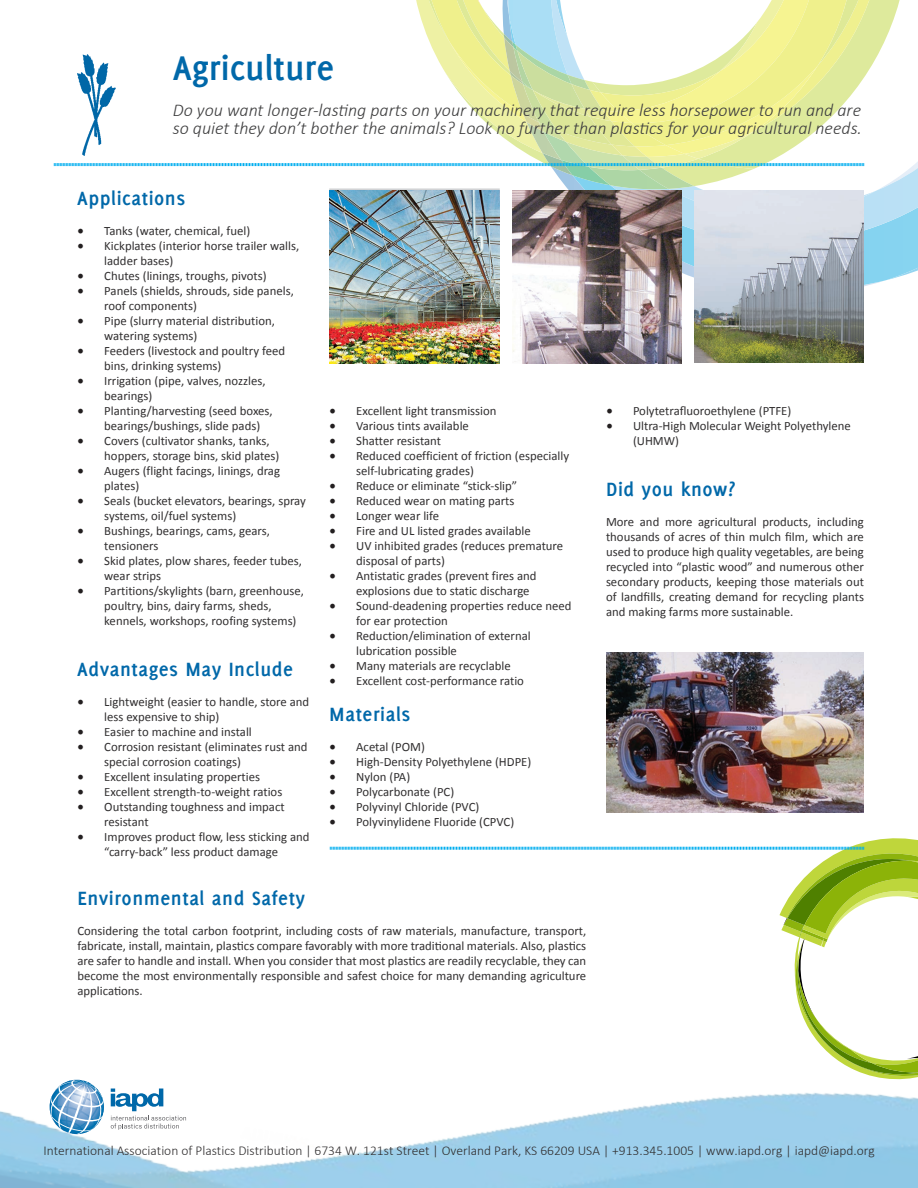
<style>
.page{position:relative;width:918px;height:1188px;background:#fff}
.page>*{position:absolute;margin:0;border:0;box-sizing:border-box;transform-origin:0 0}
.t1{font:700 37.5px "Delicious";color:#0068a9}
.t2{font:700 21px "Delicious";letter-spacing:.025em;color:#0068a9}
.t3{font:italic 300 18px/18px "Calibri";color:#3e3e3f}
.t4{font:300 13.5px "Calibri";color:#312f30}
.t5{font:12.75px/15px "Calibri";color:#312f30}
.s1{font-family:"Minion Pro";font-size:18px;color:#231f20}
</style>
<div class="page">
<img style="left:0;top:812px;width:918px;height:376px">
<img style="left:512px;top:189px;width:406px;height:100px">
<img style="left:610px;top:162px;width:308px;height:81px">
<svg style="left:111px;top:1089px;width:75px;height:41px"></svg>
<svg style="left:50px;top:1080px;width:54px;height:54px"></svg>
<svg style="left:54px;top:0;width:863px;height:189px"></svg>
<svg style="left:330px;top:835px;width:588px;height:247px"></svg>
<div style="left:329px;top:188px;width:171px;height:175px;border:2px solid #d1d2d4"></div>
<img style="left:77px;top:54px;width:38px;height:102px">
<img style="left:695px;top:191px;width:169px;height:172px">
<img style="left:512px;top:191px;width:169px;height:172px">
<img style="left:606px;top:652px;width:258px;height:160px">
<img style="left:330px;top:191px;width:170px;height:172px">
<h1 class="t1" style="left:173px;top:46px;width:163px">Agriculture</h1>
<h3 class="t3" style="left:173px;top:101px;width:691px">Do you want longer-lasting parts on your machinery that require less horsepower to run and are so quiet they don’t bother the animals? Look no further than plastics for your agricultural needs.</h3>
<h2 class="t2" style="left:77px;top:186px;width:109px">Applications</h2>
<p class="t5" style="left:77px;top:223px;width:174px"><span class="s1">•</span> Tanks (water, chemical, fuel)</p>
<p class="t5" style="left:104px;top:238px;width:197px;text-indent:-27px"><span class="s1">•</span> Kickplates (interior horse trailer walls, ladder bases)</p>
<p class="t5" style="left:77px;top:268px;width:191px"><span class="s1">•</span> Chutes (linings, troughs, pivots)</p>
<p class="t5" style="left:104px;top:283px;width:191px;text-indent:-27px"><span class="s1">•</span> Panels (shields, shrouds, side panels, roof components)</p>
<p class="t5" style="left:104px;top:313px;width:172px;text-indent:-27px"><span class="s1">•</span> Pipe (slurry material distribution, watering systems)</p>
<p class="t5" style="left:104px;top:343px;width:182px;text-indent:-27px"><span class="s1">•</span> Feeders (livestock and poultry feed bins, drinking systems)</p>
<p class="t5" style="left:104px;top:373px;width:163px;text-indent:-27px"><span class="s1">•</span> Irrigation (pipe, valves, nozzles, bearings)</p>
<p class="t5" style="left:104px;top:403px;width:170px;text-indent:-27px"><span class="s1">•</span> Planting/harvesting (seed boxes, bearings/bushings, slide pads)</p>
<p class="t5" style="left:104px;top:433px;width:177px;text-indent:-27px"><span class="s1">•</span> Covers (cultivator shanks, tanks, hoppers, storage bins, skid plates)</p>
<p class="t5" style="left:104px;top:463px;width:177px;text-indent:-27px"><span class="s1">•</span> Augers (flight facings, linings, drag plates)</p>
<p class="t5" style="left:104px;top:493px;width:203px;text-indent:-27px"><span class="s1">•</span> Seals (bucket elevators, bearings, spray systems, oil/fuel systems)</p>
<p class="t5" style="left:104px;top:523px;width:167px;text-indent:-27px"><span class="s1">•</span> Bushings, bearings, cams, gears, tensioners</p>
<p class="t5" style="left:104px;top:553px;width:199px;text-indent:-27px"><span class="s1">•</span> Skid plates, plow shares, feeder tubes, wear strips</p>
<p class="t5" style="left:104px;top:583px;width:201px;text-indent:-27px"><span class="s1">•</span> Partitions/skylights (barn, greenhouse, poultry, bins, dairy farms, sheds, kennels, workshops, roofing systems)</p>
<h2 class="t2" style="left:77px;top:657px;width:217px">Advantages May Include</h2>
<p class="t5" style="left:104px;top:694px;width:207px;text-indent:-27px"><span class="s1">•</span> Lightweight (easier to handle, store and less expensive to ship)</p>
<p class="t5" style="left:77px;top:724px;width:176px"><span class="s1">•</span> Easier to machine and install</p>
<p class="t5" style="left:104px;top:739px;width:205px;text-indent:-27px"><span class="s1">•</span> Corrosion resistant (eliminates rust and special corrosion coatings)</p>
<p class="t5" style="left:77px;top:769px;width:184px"><span class="s1">•</span> Excellent insulating properties</p>
<p class="t5" style="left:77px;top:784px;width:207px"><span class="s1">•</span> Excellent strength-to-weight ratios</p>
<p class="t5" style="left:104px;top:799px;width:182px;text-indent:-27px"><span class="s1">•</span> Outstanding toughness and impact resistant</p>
<p class="t5" style="left:77px;top:829px;width:234px;text-align:center"><span class="s1">•</span> Improves product flow, less sticking and “carry-back” less product damage</p>
<p class="t5" style="left:329px;top:403px;width:169px"><span class="s1">•</span> Excellent light transmission</p>
<p class="t5" style="left:329px;top:418px;width:141px"><span class="s1">•</span> Various tints available</p>
<p class="t5" style="left:329px;top:433px;width:113px"><span class="s1">•</span> Shatter resistant</p>
<p class="t5" style="left:356px;top:448px;width:214px;text-indent:-27px"><span class="s1">•</span> Reduced coefficient of friction (especially self-lubricating grades)</p>
<p class="t5" style="left:329px;top:478px;width:190px"><span class="s1">•</span> Reduce or eliminate “stick-slip”</p>
<p class="t5" style="left:329px;top:493px;width:187px"><span class="s1">•</span> Reduced wear on mating parts</p>
<p class="t5" style="left:329px;top:508px;width:111px"><span class="s1">•</span> Longer wear life</p>
<p class="t5" style="left:329px;top:523px;width:203px"><span class="s1">•</span> Fire and UL listed grades available</p>
<p class="t5" style="left:356px;top:538px;width:209px;text-indent:-27px"><span class="s1">•</span> UV inhibited grades (reduces premature disposal of parts)</p>
<p class="t5" style="left:356px;top:568px;width:182px;text-indent:-27px"><span class="s1">•</span> Antistatic grades (prevent fires and explosions due to static discharge</p>
<p class="t5" style="left:356px;top:598px;width:217px;text-indent:-27px"><span class="s1">•</span> Sound-deadening properties reduce need for ear protection</p>
<p class="t5" style="left:356px;top:628px;width:176px;text-indent:-27px"><span class="s1">•</span> Reduction/elimination of external lubrication possible</p>
<p class="t5" style="left:329px;top:658px;width:183px"><span class="s1">•</span> Many materials are recyclable</p>
<p class="t5" style="left:329px;top:673px;width:196px"><span class="s1">•</span> Excellent cost-performance ratio</p>
<h2 class="t2" style="left:329px;top:702px;width:83px">Materials</h2>
<p class="t5" style="left:329px;top:739px;width:97px"><span class="s1">•</span> Acetal (POM)</p>
<p class="t5" style="left:329px;top:754px;width:204px"><span class="s1">•</span> High-Density Polyethylene (HDPE)</p>
<p class="t5" style="left:329px;top:769px;width:82px"><span class="s1">•</span> Nylon (PA)</p>
<p class="t5" style="left:329px;top:784px;width:127px"><span class="s1">•</span> Polycarbonate (PC)</p>
<p class="t5" style="left:329px;top:799px;width:152px"><span class="s1">•</span> Polyvinyl Chloride (PVC)</p>
<p class="t5" style="left:329px;top:814px;width:187px"><span class="s1">•</span> Polyvinylidene Fluoride (CPVC)</p>
<h2 class="t2" style="left:77px;top:886px;width:229px">Environmental and Safety</h2>
<p class="t5" style="left:77px;top:924px;width:510px;text-align:justify">Considering the total carbon footprint, including costs of raw materials, manufacture, transport, fabricate, install, maintain, plastics compare favorably with more traditional materials. Also, plastics are safer to handle and install. When you consider that most plastics are readily recyclable, they can become the most environmentally responsible and safest choice for many demanding agriculture applications.</p>
<p class="t5" style="left:606px;top:403px;width:187px"><span class="s1">•</span> Polytetrafluoroethylene (PTFE)</p>
<p class="t5" style="left:633px;top:418px;width:219px;text-indent:-27px"><span class="s1">•</span> Ultra-High Molecular Weight Polyethylene (UHMW)</p>
<h2 class="t2" style="left:606px;top:477px;width:131px">Did you know?</h2>
<p class="t5" style="left:606px;top:514px;width:260px;text-align:justify">More and more agricultural products, including thousands of acres of thin mulch film, which are used to produce high quality vegetables, are being recycled into “plastic wood” and numerous other secondary products, keeping those materials out of landfills, creating demand for recycling plants and making farms more sustainable.</p>
<p class="t4" style="left:43px;top:1142px;width:833px">International Association of Plastics Distribution | 6734 W. 121st Street | Overland Park, KS 66209 USA | +913.345.1005 | www.iapd.org | iapd@iapd.org</p>
</div>
